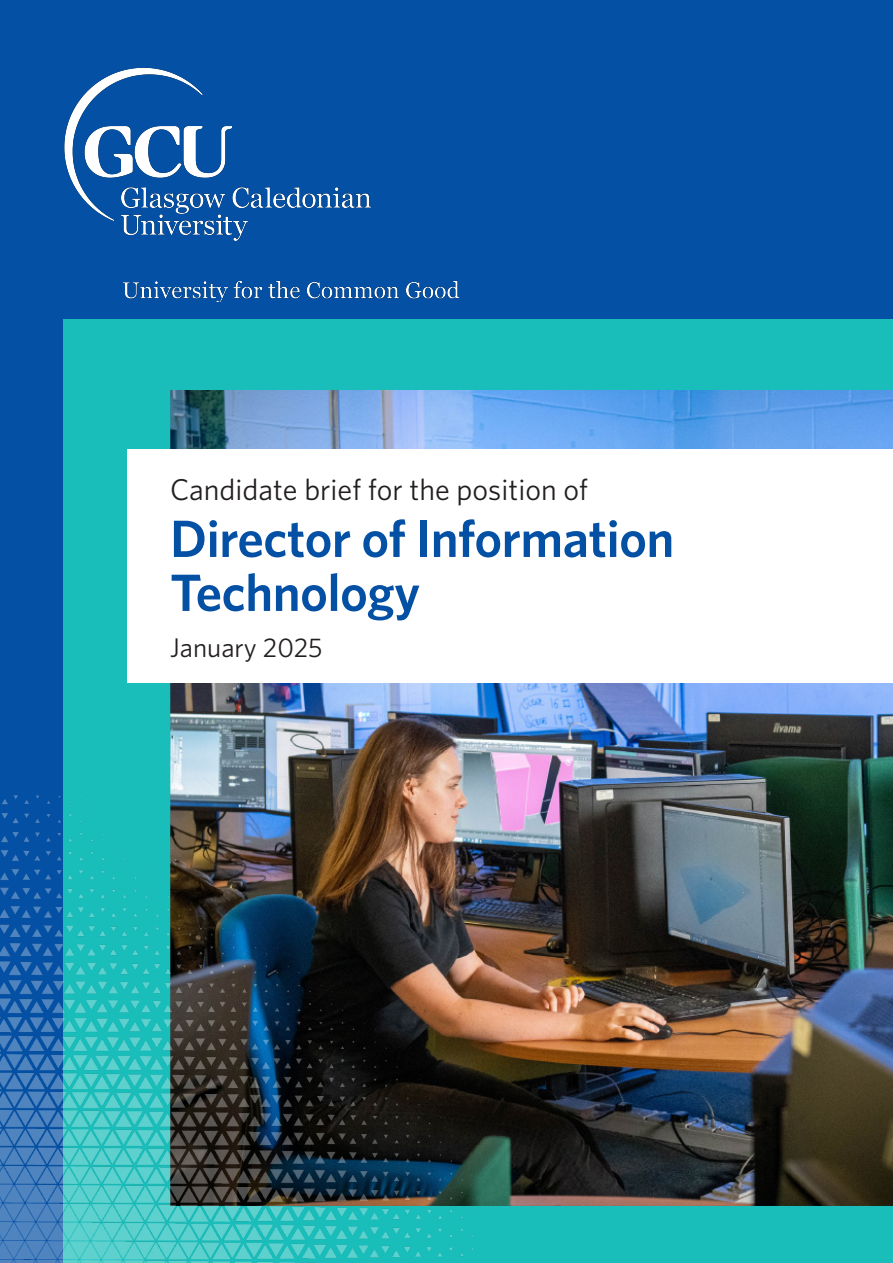
<style>
.page{position:relative;width:893px;height:1263px;background:#0450a4}
.page>*{position:absolute;margin:0;border:0;box-sizing:border-box;transform-origin:0 0}
.t1{font:600 52.5px/54px "Whitney";letter-spacing:-.01em;color:#0450a4}
.t2{font:30px "Whitney";color:#231f20}
.t3{font:27px "Whitney";color:#231f20}
</style>
<div class="page">
<div style="left:64px;top:320px;width:829px;height:943px;background:#19bdba"></div>
<img style="left:170px;top:390px;width:723px;height:816px">
<img style="left:0;top:796px;width:472px;height:467px">
<div style="left:128px;top:449px;width:765px;height:233px;background:#fff"></div>
<img style="left:64px;top:67px;width:396px;height:235px">
<p class="t2" style="left:170px;top:469px;width:420px">Candidate brief for the position of</p>
<p class="t1" style="left:170px;top:511px;width:506px">Director of Information<br>Technology</p>
<p class="t3" style="left:170px;top:630px;width:154px">January 2025</p>
</div>
